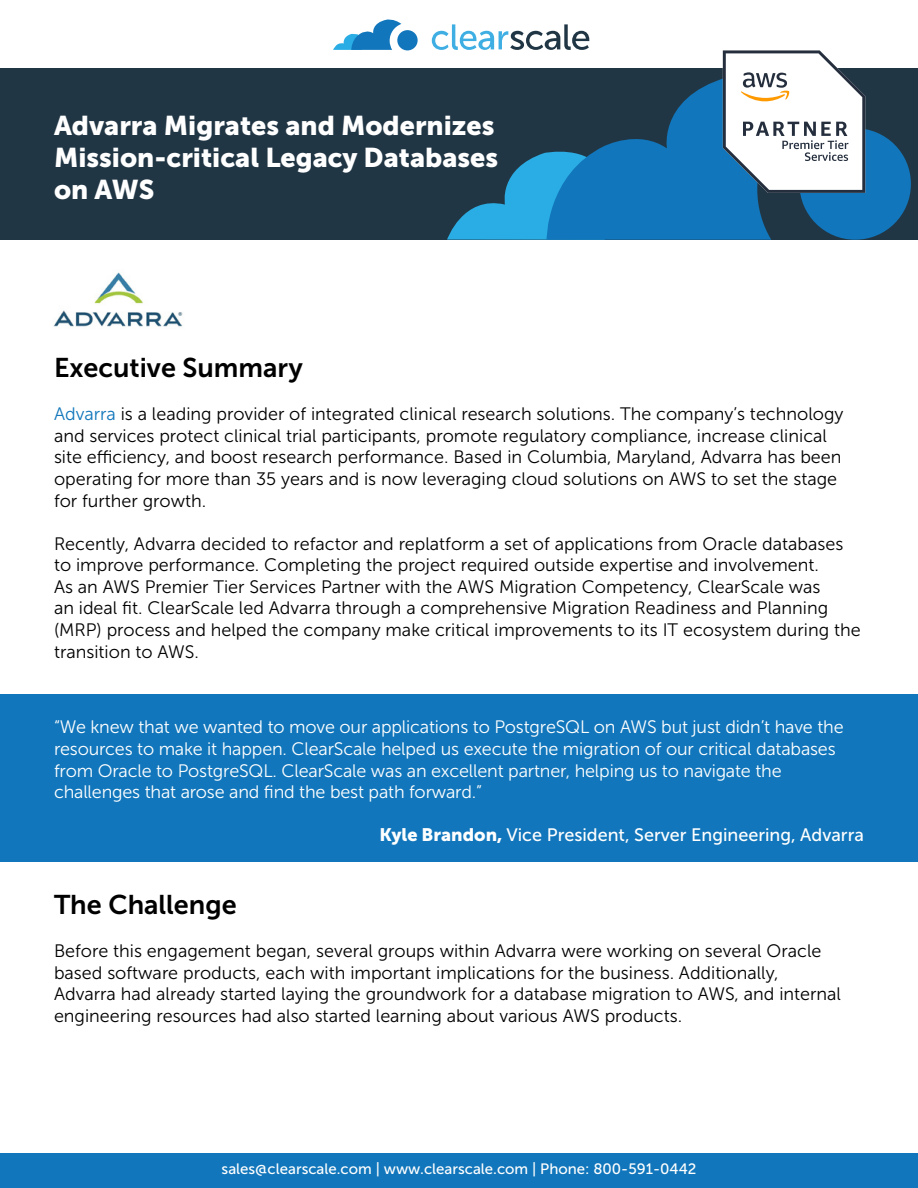
<style>
.page{position:relative;width:918px;height:1188px;background:#fff}
.page>*{position:absolute;margin:0;border:0;box-sizing:border-box;transform-origin:0 0}
.t1{font:27px/32.4px "Museo Sans 900";color:#fff}
.t2{font:27px "Museo Sans 700";color:#000}
.t3{font:18px/21.6px "Museo Sans 300";color:#000}
.t4{font:18px/21.6px "Museo Sans 300";letter-spacing:-.01em;color:#fff}
.t5{font:18px "Museo Sans 500";color:#fff}
.t6{font:15px "Museo Sans 500";color:#fff}
.s1{color:#1176bb}
.s2{font-family:"Museo Sans 900"}
</style>
<div class="page">
<div style="left:0;top:68px;width:918px;height:172px;background:#213645"></div>
<svg style="left:447px;top:152px;width:99px;height:88px"></svg>
<div style="left:799px;top:128px;width:112px;height:112px;background:#1176bb;border-radius:50%"></div>
<svg style="left:546px;top:66px;width:276px;height:174px;fill:#1176bb"></svg>
<svg style="left:723px;top:50px;width:142px;height:143px"></svg>
<svg style="left:432px;top:24px;width:157px;height:26px"></svg>
<div style="left:397px;top:30px;width:21px;height:20px;background:#1176bb;border-radius:50%"></div>
<svg style="left:333px;top:19px;width:68px;height:31px"></svg>
<div style="left:0;top:1154px;width:918px;height:34px;background:#1176bb"></div>
<div style="left:1px;top:695px;width:917px;height:167px;background:#1176bb"></div>
<img style="left:53px;top:272px;width:130px;height:55px">
<h1 class="t1" style="left:54px;top:109px;width:446px">Advarra Migrates and Modernizes<br>Mission-critical Legacy Databases on AWS</h1>
<h1 class="t2" style="left:54px;top:353px;width:250px">Executive Summary</h1>
<p class="t3" style="left:54px;top:403px;width:791px"><span class="s1">Advarra</span> is a leading provider of integrated clinical research solutions. The company’s technology and services protect clinical trial participants, promote regulatory compliance, increase clinical site efficiency, and boost research performance. Based in Columbia, Maryland, Advarra has been operating for more than 35 years and is now leveraging cloud solutions on AWS to set the stage for further growth.</p>
<p class="t3" style="left:54px;top:533px;width:808px">Recently, Advarra decided to refactor and replatform a set of applications from Oracle databases to improve performance. Completing the project required outside expertise and involvement.<br>As an AWS Premier Tier Services Partner with the AWS Migration Competency, ClearScale was<br>an ideal fit. ClearScale led Advarra through a comprehensive Migration Readiness and Planning (MRP) process and helped the company make critical improvements to its IT ecosystem during the transition to AWS.</p>
<p class="t4" style="left:54px;top:716px;width:791px">“We knew that we wanted to move our applications to PostgreSQL on AWS but just didn’t have the resources to make it happen. ClearScale helped us execute the migration of our critical databases from Oracle to PostgreSQL. ClearScale was an excellent partner, helping us to navigate the challenges that arose and find the best path forward.”</p>
<p class="t5" style="left:379px;top:825px;width:486px"><span class="s2">Kyle Brandon,</span> Vice President, Server Engineering, Advarra</p>
<h1 class="t2" style="left:54px;top:890px;width:184px">The Challenge</h1>
<p class="t3" style="left:54px;top:940px;width:789px">Before this engagement began, several groups within Advarra were working on several Oracle based software products, each with important implications for the business. Additionally, Advarra had already started laying the groundwork for a database migration to AWS, and internal engineering resources had also started learning about various AWS products.</p>
<p class="t6" style="left:222px;top:1161px;width:476px">sales@clearscale.com | www.clearscale.com | Phone: 800-591-0442</p>
</div>
